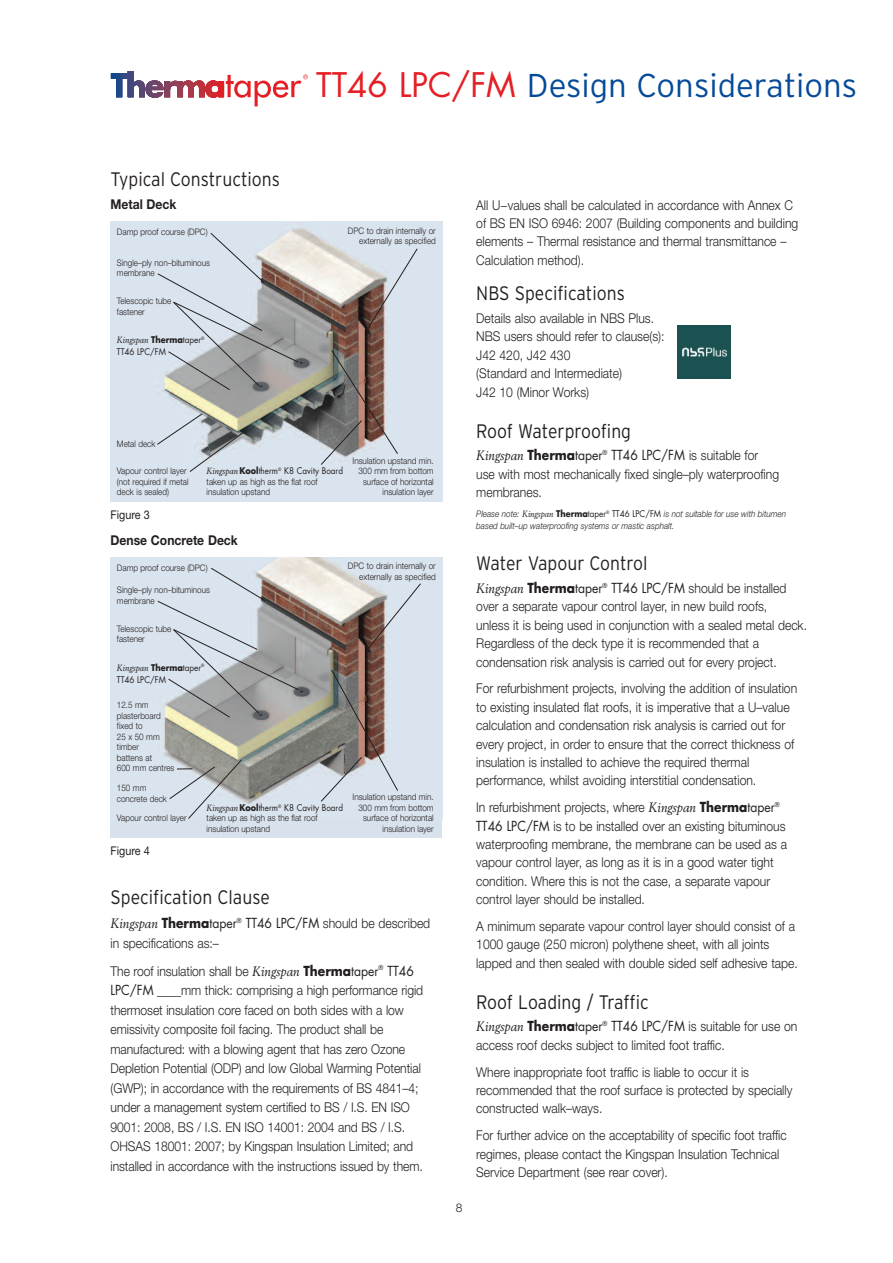
<style>
.page{position:relative;width:893px;height:1263px;background:#fff}
.page>*{position:absolute;margin:0;border:0;box-sizing:border-box;transform-origin:0 0}
.t1{font:300 33px "Interstate";color:#054a99}
.t2{font:300 19.5px "Interstate";color:#231f20;scale:.9 1}
.t3{font:300 13.5px/18.3px "Helvetica Neue";color:#231f20;scale:.9 1}
.t4{font:13.5px "Futura";color:#231f20;scale:.9 1}
.t5{font:700 13.5px "Helvetica Neue";color:#231f20;scale:.9 1}
.t6{font:12px "Helvetica Neue";color:#231f20;scale:.9 1}
.t7{font:12px "Helvetica Neue Light TT";color:#231f20}
.t8{font:300 9px/10.5px "Helvetica Neue";color:#231f20;scale:.9 1}
.t9{font:italic 300 9px/12px "Helvetica Neue";color:#231f20;scale:.9 1}
.t10{font:9px "Futura";color:#231f20;scale:.9 1}
.t11{font:italic 9px "Berling";color:#231f20;scale:.9 1}
.s1{font-family:"Futura";font-weight:400;color:#e41f25}
.s2{font-family:"Futura";font-weight:700;font-style:normal}
.s3{font-family:"Futura";font-style:normal}
.s4{font-family:"Berling";font-style:italic}
.s5{font-weight:700}
.s6{font-family:"Berling";font-weight:400;font-style:italic}
.s7{font-family:"Futura";font-weight:700}
.s8{font-family:"Futura";font-weight:400}
.s9{font-family:"Helvetica Neue";font-weight:300}
.s10{font-family:"Berling";font-weight:400}
.s11{font-family:"Futura";font-weight:400;font-style:normal}
</style>
<div class="page">
<img style="left:111px;top:221px;width:331px;height:281px">
<svg style="left:321px;top:350px;width:77px;height:115px;background:#918b8a"></svg>
<svg style="left:365px;top:248px;width:53px;height:84px;background:#c0c0c4"></svg>
<svg style="left:157px;top:413px;width:91px;height:59px;background:#c3cace"></svg>
<div style="left:111px;top:557px;width:331px;height:281px;background:#d8e2ed"></div>
<img style="left:159px;top:557px;width:227px;height:247px">
<svg style="left:366px;top:583px;width:55px;height:69px"></svg>
<svg style="left:157px;top:568px;width:142px;height:150px"></svg>
<svg style="left:169px;top:759px;width:73px;height:60px"></svg>
<img style="left:678px;top:325px;width:53px;height:53px">
<svg style="left:111px;top:71px;width:197px;height:35px"></svg>
<svg style="left:157px;top:233px;width:142px;height:157px;background:#bfc3c7"></svg>
<svg style="left:320px;top:669px;width:78px;height:133px"></svg>
<h1 class="t1" style="left:316px;top:66px;width:543px"><span class="s1">TT46 LPC/FM</span> Design Considerations</h1>
<h2 class="t2" style="left:111px;top:168px;width:190px">Typical Constructions</h2>
<p class="t5" style="left:111px;top:200px;width:75px">Metal Deck</p>
<p class="t8" style="left:117px;top:228px;width:102px">Damp proof course (DPC)</p>
<p class="t8" style="left:117px;top:258px;width:105px">Single–ply non–bituminous membrane</p>
<p class="t8" style="left:117px;top:296px;width:62px">Telescopic tube fastener</p>
<p class="t11" style="left:117px;top:336px;width:99px">Kingspan <span class="s2">Therma</span><span class="s3">taper</span><sup>®</sup></p>
<p class="t10" style="left:117px;top:348px;width:56px">TT46 LPC/FM</p>
<p class="t8" style="left:117px;top:439px;width:44px">Metal deck</p>
<p class="t8" style="left:348px;top:226px;width:99px;text-align:right">DPC to drain internally or externally as specified</p>
<p class="t8" style="left:353px;top:456px;width:92px;text-align:right">Insulation upstand min.<br>300 mm from bottom surface of horizontal insulation layer</p>
<p class="t10" style="left:207px;top:467px;width:153px"><span class="s4">Kingspan</span><span class="s5">Kool</span>therm<sup>®</sup> K8 Cavity Board</p>
<p class="t8" style="left:207px;top:477px;width:125px">taken up as high as the flat roof insulation upstand</p>
<p class="t8" style="left:117px;top:467px;width:81px">Vapour control layer (not required if metal deck is sealed)</p>
<p class="t5" style="left:111px;top:536px;width:143px">Dense Concrete Deck</p>
<p class="t8" style="left:117px;top:563px;width:102px">Damp proof course (DPC)</p>
<p class="t8" style="left:348px;top:562px;width:99px;text-align:right">DPC to drain internally or externally as specified</p>
<p class="t8" style="left:117px;top:586px;width:105px">Single–ply non–bituminous membrane</p>
<p class="t6" style="left:111px;top:510px;width:45px">Figure 3</p>
<p class="t8" style="left:117px;top:624px;width:62px">Telescopic tube fastener</p>
<p class="t11" style="left:117px;top:664px;width:99px">Kingspan <span class="s2">Therma</span><span class="s3">taper</span><sup>®</sup></p>
<p class="t10" style="left:117px;top:675px;width:56px">TT46 LPC/FM</p>
<p class="t8" style="left:117px;top:700px;width:66px">12.5 mm plasterboard fixed to<br>25 x 50 mm timber<br>battens at<br>600 mm centres</p>
<p class="t8" style="left:117px;top:783px;width:57px">150 mm concrete deck</p>
<p class="t8" style="left:117px;top:813px;width:79px">Vapour control layer</p>
<p class="t6" style="left:111px;top:846px;width:45px">Figure 4</p>
<p class="t10" style="left:207px;top:803px;width:153px"><span class="s4">Kingspan</span><span class="s5">Kool</span>therm<sup>®</sup> K8 Cavity Board</p>
<p class="t8" style="left:207px;top:814px;width:125px">taken up as high as the flat roof insulation upstand</p>
<p class="t8" style="left:353px;top:793px;width:92px;text-align:right">Insulation upstand min.<br>300 mm from bottom surface of horizontal insulation layer</p>
<h2 class="t2" style="left:111px;top:886px;width:179px">Specification Clause</h2>
<p class="t3" style="left:111px;top:915px;width:357px;line-height:19.5px"><span class="s6">Kingspan</span> <span class="s7">Therma</span><span class="s8">taper</span><sup>®</sup> <span class="s8">TT46 LPC/FM</span> should be described in specifications as:–</p>
<p class="t3" style="left:111px;top:962px;width:349px;line-height:19.5px">The roof insulation shall be <span class="s6">Kingspan</span> <span class="s7">Therma</span><span class="s8">taper</span><sup>®</sup> <span class="s8">TT46<br>LPC/FM</span> ____mm thick: comprising a high performance rigid thermoset insulation core faced on both sides with a low emissivity composite foil facing. The product shall be manufactured: with a blowing agent that has zero Ozone Depletion Potential (ODP) and low Global Warming Potential (GWP); in accordance with the requirements of BS 4841–4; under a management system certified to BS / I.S. EN ISO 9001: 2008, BS / I.S. EN ISO 14001: 2004 and BS / I.S.<br>OHSAS 18001: 2007; by Kingspan Insulation Limited; and installed in accordance with the instructions issued by them.</p>
<p class="t7" style="left:456px;top:1201px;width:8px">8</p>
<p class="t3" style="left:476px;top:197px;width:359px">All U−values shall be calculated in accordance with Annex C of BS EN ISO 6946: 2007 (Building components and building elements – Thermal resistance and thermal transmittance – Calculation method).</p>
<h2 class="t2" style="left:476px;top:282px;width:167px">NBS Specifications</h2>
<p class="t3" style="left:476px;top:310px;width:211px">Details also available in NBS Plus.<br>NBS users should refer to clause(s):<br>J42 420, J42 430<br>(Standard and Intermediate)<br>J42 10 (Minor Works)</p>
<h2 class="t2" style="left:476px;top:419px;width:174px">Roof Waterproofing</h2>
<p class="t4" style="left:476px;top:449px;width:315px"><span class="s4">Kingspan</span> <span class="s5">Therma</span>taper<sup>®</sup> TT46 LPC/FM <span class="s9">is suitable for</span></p>
<p class="t3" style="left:476px;top:466px;width:338px">use with most mechanically fixed single–ply waterproofing membranes.</p>
<p class="t9" style="left:476px;top:509px;width:346px">Please note: <span class="s10">Kingspan</span> <span class="s2">Therma</span><span class="s11">taper</span><sup>®</sup> <span class="s11">TT46 LPC/FM</span> is not suitable for use with bitumen based built–up waterproofing systems or mastic asphalt.</p>
<h2 class="t2" style="left:476px;top:552px;width:192px">Water Vapour Control</h2>
<p class="t3" style="left:476px;top:580px;width:369px"><span class="s6">Kingspan</span> <span class="s7">Therma</span><span class="s8">taper</span><sup>®</sup> <span class="s8">TT46 LPC/FM</span> should be installed over a separate vapour control layer, in new build roofs,<br>unless it is being used in conjunction with a sealed metal deck.<br>Regardless of the deck type it is recommended that a condensation risk analysis is carried out for every project.</p>
<p class="t3" style="left:476px;top:681px;width:358px">For refurbishment projects, involving the addition of insulation to existing insulated flat roofs, it is imperative that a U–value calculation and condensation risk analysis is carried out for every project, in order to ensure that the correct thickness of insulation is installed to achieve the required thermal performance, whilst avoiding interstitial condensation.</p>
<p class="t3" style="left:476px;top:799px;width:347px">In refurbishment projects, where <span class="s6">Kingspan</span> <span class="s7">Therma</span><span class="s8">taper</span><sup>® </sup><span class="s8">TT46 LPC/FM</span> is to be installed over an existing bituminous waterproofing membrane, the membrane can be used as a vapour control layer, as long as it is in a good water tight condition. Where this is not the case, a separate vapour control layer should be installed.</p>
<p class="t3" style="left:476px;top:918px;width:359px">A minimum separate vapour control layer should consist of a<br>1000 gauge (250 micron) polythene sheet, with all joints lapped and then sealed with double sided self adhesive tape.</p>
<h2 class="t2" style="left:476px;top:991px;width:193px">Roof Loading / Traffic</h2>
<p class="t3" style="left:476px;top:1019px;width:358px"><span class="s6">Kingspan</span> <span class="s7">Therma</span><span class="s8">taper</span><sup>®</sup> <span class="s8">TT46 LPC/FM</span> is suitable for use on access roof decks subject to limited foot traffic.</p>
<p class="t3" style="left:476px;top:1064px;width:353px">Where inappropriate foot traffic is liable to occur it is recommended that the roof surface is protected by specially constructed walk–ways.</p>
<p class="t3" style="left:476px;top:1127px;width:347px">For further advice on the acceptability of specific foot traffic regimes, please contact the Kingspan Insulation Technical<br>Service Department (see rear cover).</p>
</div>
